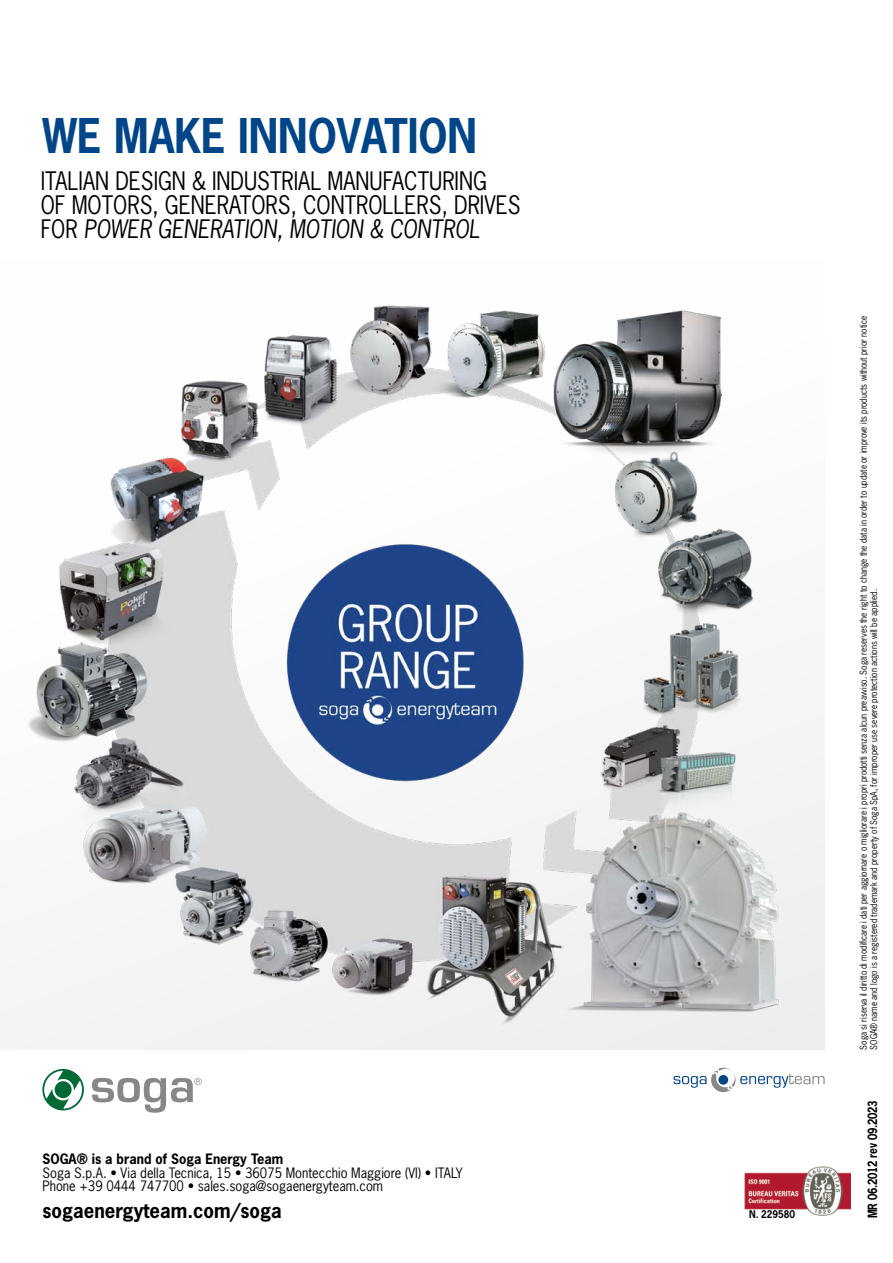
<style>
.page{position:relative;width:893px;height:1263px;background:#fff}
.page>*{position:absolute;margin:0;border:0;box-sizing:border-box;transform-origin:0 0}
.t1{font:700 45px "News Gothic Std";color:#004587;scale:.9 1}
.t2{font:24px/24px "News Gothic Std";color:#000;scale:.9 1}
.t3{font:700 19.5px "News Gothic Std";color:#000;scale:.95 1}
.t4{font:13.5px/13.5px "News Gothic Std";color:#000;scale:.95 1}
.t5{font:700 13.5px "News Gothic Std";color:#000;scale:.95 1}
.t6{font:700 12px "News Gothic Std";letter-spacing:-.02em;color:#000;scale:.85 1}
.t7{font:700 10.05px "News Gothic Std";color:#000;scale:.9 1}
.t8{font:9px/10.5px "News Gothic Std";color:#000;scale:.9 1}
.s1{font-style:italic}
</style>
<div class="page">
<div style="left:0;top:259px;width:825px;height:790px;background:linear-gradient(to bottom,#fff,#ededed)"></div>
<svg style="left:674px;top:1068px;width:151px;height:24px"></svg>
<img style="left:745px;top:1166px;width:105px;height:50px">
<svg style="left:42px;top:1069px;width:42px;height:41px"></svg>
<svg style="left:92px;top:1078px;width:110px;height:35px"></svg>
<img style="left:0;top:277px;width:816px;height:773px">
<h1 class="t1" style="left:43px;top:106px;width:484px">WE MAKE INNOVATION</h1>
<h2 class="t2" style="left:41px;top:169px;width:535px">ITALIAN DESIGN &amp; INDUSTRIAL MANUFACTURING<br>OF MOTORS, GENERATORS, CONTROLLERS, DRIVES<br>FOR <span class="s1">POWER GENERATION, MOTION &amp; CONTROL</span></h2>
<h3 class="t5" style="left:43px;top:1150px;width:255px">SOGA® is a brand of Soga Energy Team</h3>
<h3 class="t4" style="left:43px;top:1166px;width:444px">Soga S.p.A. • Via della Tecnica, 15 • 36075 Montecchio Maggiore (VI) • ITALY<br>Phone +39 0444 747700 • sales.soga@sogaenergyteam.com</h3>
<h3 class="t3" style="left:43px;top:1198px;width:253px">sogaenergyteam.com/soga</h3>
<p class="t7" style="left:749px;top:1208px;width:52px">N. 229580</p>
<p class="t8" style="left:858px;top:1049px;width:816px;rotate:-90deg">Soga si riserva il diritto di modificare i dati per aggiornare o migliorare i propri prodotti senza alcun preavviso. Soga reserves the right to change the data in order to update or improve its products without prior notice<br>SOGA® name and logo is a registered trademark and property of Soga SpA, for improper use severe protection actions will be applied.</p>
<h3 class="t6" style="left:865px;top:1218px;width:140px;rotate:-90deg">MR 06.2012 rev 09.2023</h3>
</div>
